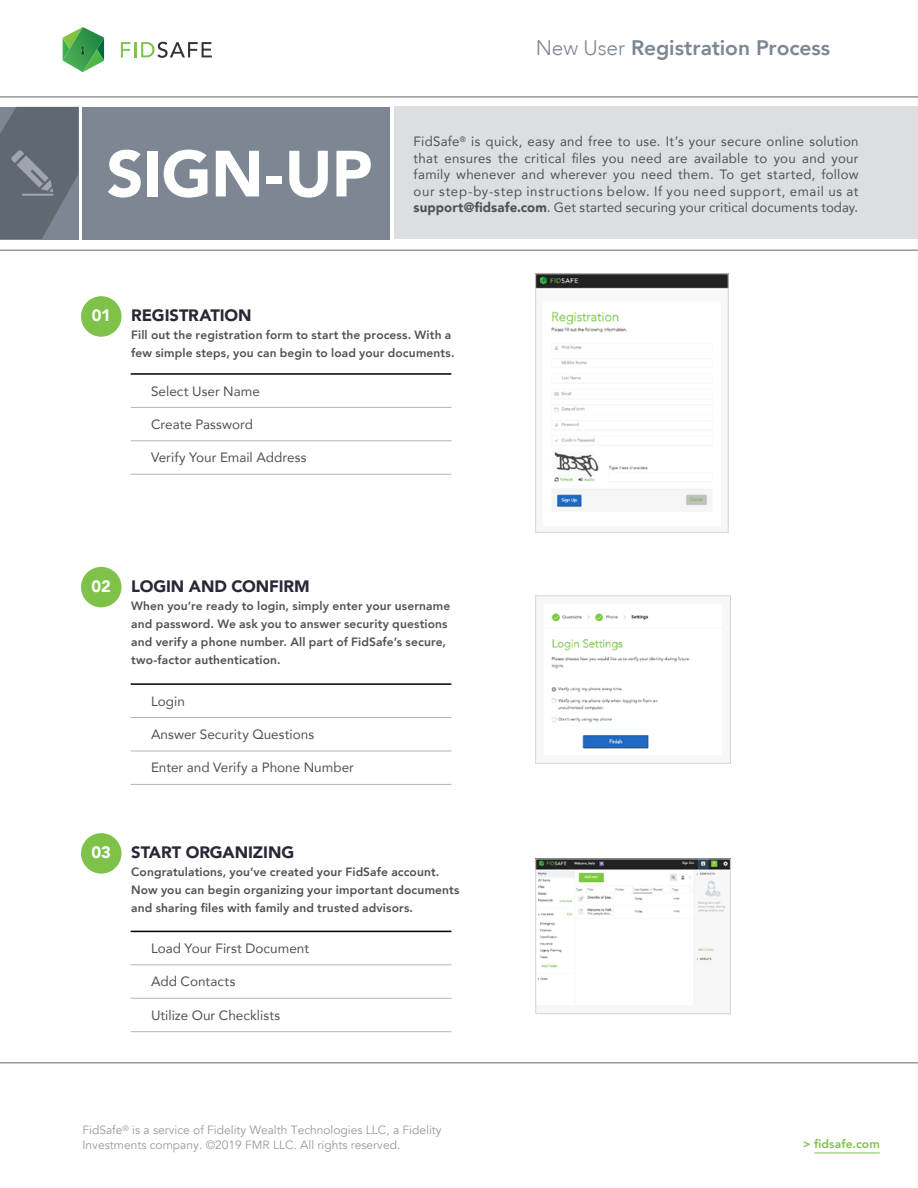
<style>
.page{position:relative;width:918px;height:1188px;background:#fff}
.page>*{position:absolute;margin:0;border:0;box-sizing:border-box;transform-origin:0 0}
.t1{font:900 64.5px "Avenir";letter-spacing:-.01em;color:#fff}
.t2{font:800 21px "Avenir";color:#7d8693}
.t3{font:900 16.5px "Avenir";letter-spacing:-.005em;color:#282937}
.t4{font:900 16.5px "Avenir";color:#fff}
.t5{font:13.5px/16.5px "Avenir";letter-spacing:.005em;color:#515353;text-align:justify}
.t6{font:800 12px/18px "Avenir";letter-spacing:.01em;color:#515353}
.t7{font:12px/15px "Avenir";color:#999998}
.t8{font:800 12px "Avenir";letter-spacing:.01em;color:#7fc24a}
.s1{font-weight:300}
.s2{font-weight:900}
</style>
<div class="page">
<svg style="left:0;top:107px;width:78px;height:132px;background:#646c77"></svg>
<svg style="left:121px;top:42px;width:91px;height:16px"></svg>
<svg style="left:63px;top:27px;width:41px;height:45px"></svg>
<div style="left:83px;top:107px;width:307px;height:132px;background:#7d8693"></div>
<div style="left:394px;top:106px;width:524px;height:133px;background:#dddee1"></div>
<hr style="left:814px;top:1153px;width:66px;height:1px;background:#7fc24a">
<hr style="left:0;top:249px;width:918px;height:2px;background:#999998">
<hr style="left:0;top:1062px;width:918px;height:2px;background:#999998">
<hr style="left:0;top:96px;width:918px;height:2px;background:#999998">
<svg style="left:11px;top:150px;width:42px;height:46px;background:#737a84"></svg>
<div style="left:81px;top:296px;width:41px;height:41px;background:#7fc24a;border-radius:50%"></div>
<hr style="left:131px;top:407px;width:320px;height:1px;background:#b3b3b3">
<hr style="left:131px;top:440px;width:320px;height:1px;background:#b3b3b3">
<hr style="left:131px;top:474px;width:320px;height:1px;background:#b3b3b3">
<hr style="left:131px;top:373px;width:320px;height:2px;background:#000">
<div style="left:81px;top:567px;width:41px;height:40px;background:#7fc24a;border-radius:50%"></div>
<hr style="left:131px;top:717px;width:320px;height:1px;background:#b3b3b3">
<hr style="left:131px;top:751px;width:320px;height:1px;background:#b3b3b3">
<hr style="left:131px;top:784px;width:320px;height:1px;background:#b3b3b3">
<hr style="left:131px;top:683px;width:320px;height:2px;background:#000">
<div style="left:81px;top:833px;width:41px;height:41px;background:#7fc24a;border-radius:50%"></div>
<hr style="left:131px;top:964px;width:320px;height:1px;background:#b3b3b3">
<hr style="left:131px;top:998px;width:320px;height:1px;background:#b3b3b3">
<hr style="left:131px;top:1031px;width:320px;height:1px;background:#b3b3b3">
<hr style="left:131px;top:931px;width:320px;height:1px;background:#000">
<img style="left:537px;top:276px;width:190px;height:251px">
<div style="left:535px;top:274px;width:194px;height:259px;border:1px solid #d4d4d3"></div>
<div style="left:535px;top:595px;width:196px;height:169px;background:#fff;border:1px solid #d4d4d3"></div>
<img style="left:551px;top:613px;width:139px;height:136px">
<img style="left:537px;top:861px;width:192px;height:119px">
<div style="left:535px;top:859px;width:196px;height:155px;border:1px solid #d4d4d3"></div>
<h1 class="t1" style="left:107px;top:119px;width:267px">SIGN-UP</h1>
<h2 class="t2" style="left:536px;top:31px;width:296px"><span class="s1">New User</span> Registration Process</h2>
<p class="t5" style="left:414px;top:133px;width:446px">FidSafe<sup>®</sup> is quick, easy and free to use. It’s your secure online solution that ensures the critical files you need are available to you and your family whenever and wherever you need them. To get started, follow our step-by-step instructions below. If you need support, email us at <span class="s2">support@fidsafe.com</span>. Get started securing your critical documents today.</p>
<p class="t4" style="left:92px;top:301px;width:21px">01</p>
<p class="t3" style="left:131px;top:301px;width:122px">REGISTRATION</p>
<p class="t6" style="left:131px;top:326px;width:325px">Fill out the registration form to start the process. With a few simple steps, you can begin to load your documents.</p>
<p class="t5" style="left:151px;top:382px;width:110px">Select User Name</p>
<p class="t5" style="left:151px;top:416px;width:104px">Create Password</p>
<p class="t5" style="left:151px;top:449px;width:157px">Verify Your Email Address</p>
<p class="t4" style="left:92px;top:572px;width:21px">02</p>
<p class="t3" style="left:131px;top:572px;width:180px">LOGIN AND CONFIRM</p>
<p class="t6" style="left:131px;top:597px;width:321px">When you’re ready to login, simply enter your username and password. We ask you to answer security questions and verify a phone number. All part of FidSafe’s secure, two-factor authentication.</p>
<p class="t5" style="left:151px;top:692px;width:35px">Login</p>
<p class="t5" style="left:151px;top:726px;width:165px">Answer Security Questions</p>
<p class="t5" style="left:151px;top:759px;width:205px">Enter and Verify a Phone Number</p>
<p class="t4" style="left:92px;top:838px;width:21px">03</p>
<p class="t3" style="left:131px;top:838px;width:164px">START ORGANIZING</p>
<p class="t6" style="left:131px;top:863px;width:330px">Congratulations, you’ve created your FidSafe account.<br>Now you can begin organizing your important documents and sharing files with family and trusted advisors.</p>
<p class="t5" style="left:151px;top:940px;width:160px">Load Your First Document</p>
<p class="t5" style="left:151px;top:973px;width:86px">Add Contacts</p>
<p class="t5" style="left:151px;top:1006px;width:131px">Utilize Our Checklists</p>
<p class="t7" style="left:82px;top:1123px;width:361px">FidSafe<sup>®</sup> is a service of Fidelity Wealth Technologies LLC, a Fidelity<br>Investments company. ©2019 FMR LLC. All rights reserved.</p>
<p class="t8" style="left:803px;top:1135px;width:78px">&gt; fidsafe.com</p>
</div>
